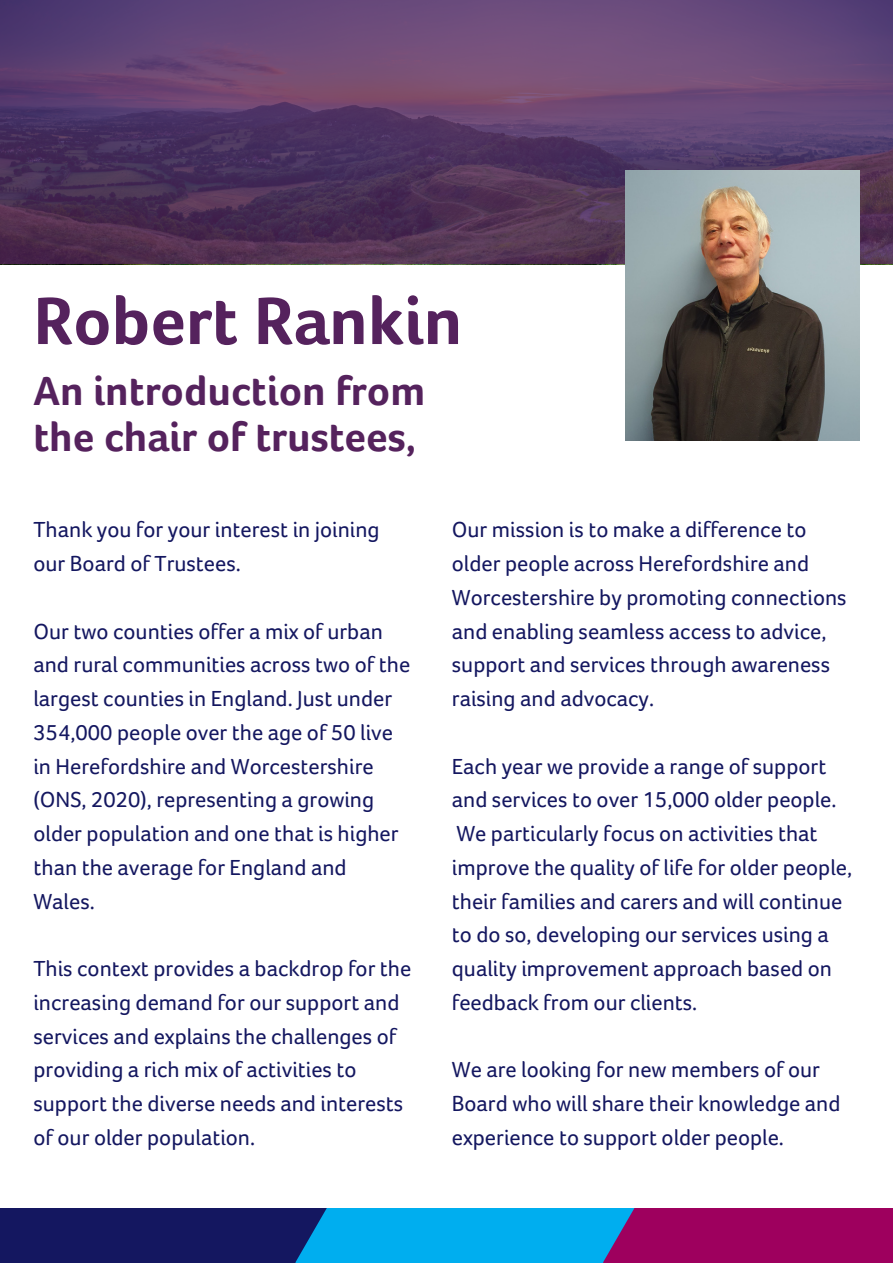
<style>
.page{position:relative;width:893px;height:1264px;background:#fff}
.page>*{position:absolute;margin:0;border:0;box-sizing:border-box;transform-origin:0 0}
.t1{font:700 69px "Foco Age UK";color:#55225d}
.t2{font:700 42px "Foco Age UK";color:#55225d}
.t3{font:22.5px/33.8px "Foco Age UK";color:#141760}
</style>
<div class="page">
<div style="left:566px;top:1207px;width:326px;height:55px;background:#9e005e"></div>
<div style="left:258px;top:1207px;width:376px;height:55px;background:#00aeef"></div>
<div style="left:0;top:1207px;width:327px;height:55px;background:#141760"></div>
<svg style="left:0;top:0;width:892px;height:264px;background:#5b3d68"></svg>
<img style="left:625px;top:170px;width:234px;height:270px">
<p class="t1" style="left:33px;top:283px;width:430px">Robert Rankin</p>
<p class="t2" style="left:33px;top:368px;width:393px">An introduction from</p>
<p class="t2" style="left:33px;top:414px;width:384px">the chair of trustees,</p>
<p class="t3" style="left:33px;top:513px;width:348px">Thank you for your interest in joining our Board of Trustees.</p>
<p class="t3" style="left:33px;top:614px;width:378px">Our two counties offer a mix of urban and rural communities across two of the largest counties in England. Just under 354,000 people over the age of 50 live in Herefordshire and Worcestershire (ONS, 2020), representing a growing older population and one that is higher than the average for England and Wales.</p>
<p class="t3" style="left:33px;top:951px;width:379px">This context provides a backdrop for the increasing demand for our support and services and explains the challenges of providing a rich mix of activities to support the diverse needs and interests of our older population.</p>
<p class="t3" style="left:452px;top:513px;width:359px">Our mission is to make a difference to older people across Herefordshire and</p>
<p class="t3" style="left:452px;top:581px;width:396px">Worcestershire by promoting connections and enabling seamless access to advice, support and services through awareness raising and advocacy.</p>
<p class="t3" style="left:452px;top:749px;width:402px">Each year we provide a range of support and services to over 15,000 older people.<br>We particularly focus on activities that improve the quality of life for older people, their families and carers and will continue to do so, developing our services using a quality improvement approach based on feedback from our clients.</p>
<p class="t3" style="left:452px;top:1053px;width:390px">We are looking for new members of our<br>Board who will share their knowledge and experience to support older people.</p>
</div>
